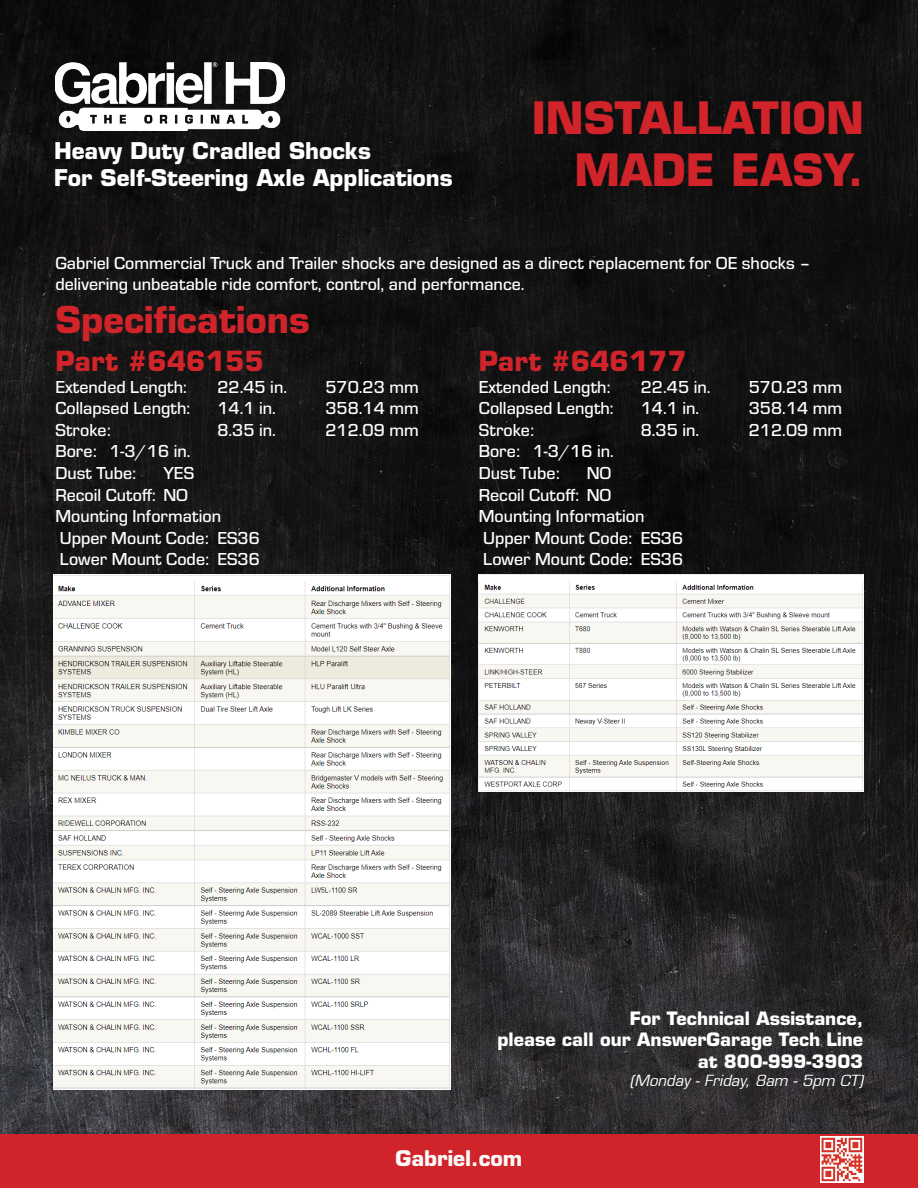
<style>
.page{position:relative;width:918px;height:1188px;background:#fff}
.page>*{position:absolute;margin:0;border:0;box-sizing:border-box;transform-origin:0 0}
.t1{font:700 43.5px/52.2px "Eurostile";color:#d1232a;text-align:right}
.t2{font:700 36px "Eurostile";color:#d1232a}
.t3{font:700 27px "Eurostile";color:#d1232a}
.t4{font:700 22.5px "Eurostile";color:#fff}
.t5{font:700 21px "Eurostile";color:#fafafa}
.t6{font:500 18px/21.6px "Eurostile";color:#fff}
.t7{font:700 18px/21.6px "Eurostile";color:#fff;text-align:right}
.t8{font:italic 15px "Eurostile LTW03";color:#fff}
.t9{font:600 10.5px "Eurostile LT";color:#b8b9bc}
</style>
<div class="page">
<img style="left:0;top:0;width:918px;height:1134px">
<div style="left:0;top:1134px;width:918px;height:54px;background:#d1232a"></div>
<img style="left:821px;top:1137px;width:42px;height:45px">
<img style="left:55px;top:63px;width:229px;height:67px">
<img style="left:53px;top:575px;width:397px;height:514px">
<img style="left:479px;top:574px;width:384px;height:217px">
<p class="t4" style="left:54px;top:137px;width:319px">Heavy Duty Cradled Shocks</p>
<p class="t4" style="left:54px;top:164px;width:400px">For Self-Steering Axle Applications</p>
<p class="t1" style="left:532px;top:92px;width:334px">INSTALLATION<br>MADE EASY.</p>
<p class="t9" style="left:846px;top:122px;width:9px">*</p>
<p class="t6" style="left:55px;top:251px;width:757px">Gabriel Commercial Truck and Trailer shocks are designed as a direct replacement for OE shocks – delivering unbeatable ride comfort, control, and performance.</p>
<p class="t2" style="left:55px;top:298px;width:256px">Specifications</p>
<p class="t3" style="left:55px;top:344px;width:210px">Part #646155</p>
<p class="t6" style="left:55px;top:375px;width:133px">Extended Length:</p>
<p class="t6" style="left:217px;top:375px;width:71px">22.45 in.</p>
<p class="t6" style="left:325px;top:375px;width:95px">570.23 mm</p>
<p class="t6" style="left:55px;top:396px;width:136px">Collapsed Length:</p>
<p class="t6" style="left:217px;top:396px;width:60px">14.1 in.</p>
<p class="t6" style="left:325px;top:396px;width:95px">358.14 mm</p>
<p class="t6" style="left:55px;top:418px;width:57px">Stroke:</p>
<p class="t6" style="left:217px;top:418px;width:60px">8.35 in.</p>
<p class="t6" style="left:325px;top:418px;width:95px">212.09 mm</p>
<p class="t6" style="left:55px;top:440px;width:137px">Bore: 1-3/16 in.</p>
<p class="t6" style="left:55px;top:461px;width:82px">Dust Tube:</p>
<p class="t6" style="left:163px;top:461px;width:32px">YES</p>
<p class="t6" style="left:55px;top:483px;width:134px">Recoil Cutoff: NO</p>
<p class="t6" style="left:55px;top:504px;width:167px">Mounting Information</p>
<p class="t6" style="left:60px;top:526px;width:202px">Upper Mount Code: ES36</p>
<p class="t6" style="left:60px;top:548px;width:202px">Lower Mount Code: ES36</p>
<p class="t3" style="left:479px;top:344px;width:210px">Part #646177</p>
<p class="t6" style="left:479px;top:375px;width:133px">Extended Length:</p>
<p class="t6" style="left:641px;top:375px;width:71px">22.45 in.</p>
<p class="t6" style="left:749px;top:375px;width:95px">570.23 mm</p>
<p class="t6" style="left:479px;top:396px;width:136px">Collapsed Length:</p>
<p class="t6" style="left:641px;top:396px;width:60px">14.1 in.</p>
<p class="t6" style="left:749px;top:396px;width:95px">358.14 mm</p>
<p class="t6" style="left:479px;top:418px;width:57px">Stroke:</p>
<p class="t6" style="left:641px;top:418px;width:60px">8.35 in.</p>
<p class="t6" style="left:749px;top:418px;width:95px">212.09 mm</p>
<p class="t6" style="left:479px;top:440px;width:137px">Bore: 1-3/16 in.</p>
<p class="t6" style="left:479px;top:461px;width:82px">Dust Tube:</p>
<p class="t6" style="left:587px;top:461px;width:26px">NO</p>
<p class="t6" style="left:479px;top:483px;width:134px">Recoil Cutoff: NO</p>
<p class="t6" style="left:479px;top:504px;width:167px">Mounting Information</p>
<p class="t6" style="left:483px;top:526px;width:202px">Upper Mount Code: ES36</p>
<p class="t6" style="left:483px;top:548px;width:202px">Lower Mount Code: ES36</p>
<p class="t7" style="left:630px;top:1007px;width:235px">For Technical Assistance,</p>
<p class="t7" style="left:497px;top:1029px;width:367px">please call our AnswerGarage Tech Line at 800-999-3903</p>
<p class="t8" style="left:630px;top:1071px;width:235px">(Monday - Friday, 8am - 5pm CT)</p>
<p class="t5" style="left:396px;top:1145px;width:128px">Gabriel.com</p>
</div>
